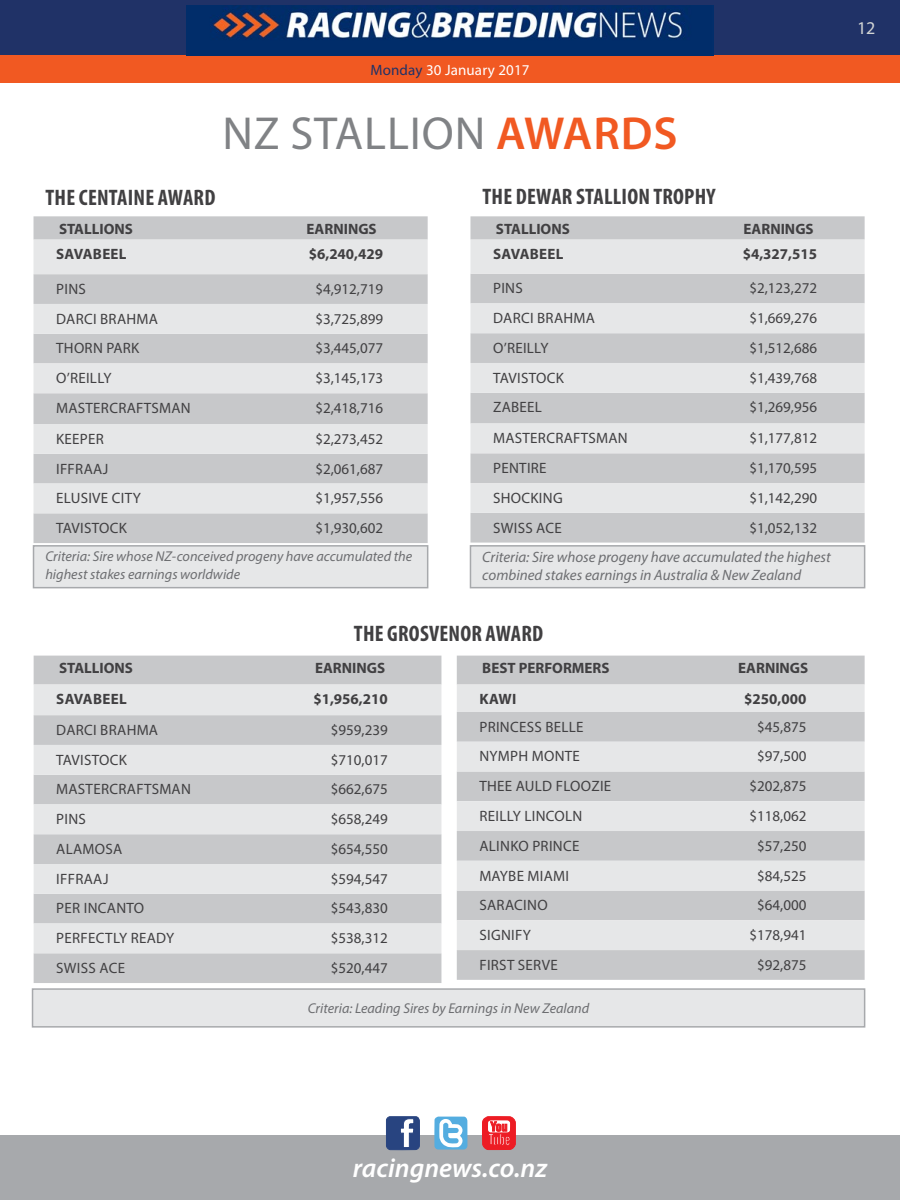
<style>
.page{position:relative;width:900px;height:1200px;background:#fff}
.page>*{position:absolute;margin:0;border:0;box-sizing:border-box;transform-origin:0 0}
.t1{font:46.5px "Myriad Pro";color:#808285}
.t2{font:600 46.5px "Myriad Pro";color:#f15922}
.t3{font:italic 600 27px "Myriad Pro";color:#fff}
.t4{font:700 condensed 22.5px "Myriad Pro";letter-spacing:.01em;color:#414042}
.t5{font:18px "Myriad Pro";color:#d1d4d4}
.t6{font:15px "Myriad Pro";letter-spacing:.02em;color:#414042}
.t7{font:700 15px "Myriad Pro";color:#414042}
.t8{font:italic 15px/18px "Myriad Pro";color:#6d6e71}
.t9{font:15px "Myriad Pro";letter-spacing:.01em;color:#fff}
.t10{font:italic 14.25px/18px "Myriad Pro";color:#6d6e71}
.s1{color:#203267}
</style>
<div class="page">
<div style="left:0;top:0;width:900px;height:64px;background:#203267"></div>
<div style="left:0;top:1136px;width:900px;height:64px;background:#a7a9ac"></div>
<svg style="left:386px;top:1117px;width:34px;height:33px"></svg>
<svg style="left:434px;top:1117px;width:33px;height:33px"></svg>
<svg style="left:482px;top:1116px;width:34px;height:34px"></svg>
<div style="left:0;top:56px;width:900px;height:27px;background:#f15922"></div>
<img style="left:187px;top:5px;width:526px;height:50px">
<div style="left:33px;top:545px;width:395px;height:43px;background:#e6e7e8;border:2px solid #a7a9ac"></div>
<div style="left:470px;top:545px;width:395px;height:43px;background:#e6e7e8;border:2px solid #a7a9ac"></div>
<div style="left:32px;top:988px;width:833px;height:40px;background:#e6e7e8;border:2px solid #a7a9ac"></div>
<div style="left:34px;top:216px;width:394px;height:327px;background:#c7c8ca"></div>
<svg style="left:34px;top:240px;width:394px;height:273px;background:#d8d9db"></svg>
<div style="left:470px;top:216px;width:395px;height:327px;background:#c7c8ca"></div>
<svg style="left:470px;top:240px;width:395px;height:273px;background:#d8d9db"></svg>
<div style="left:34px;top:656px;width:407px;height:327px;background:#c7c8ca"></div>
<svg style="left:34px;top:685px;width:407px;height:268px;background:#d8d9da"></svg>
<div style="left:457px;top:656px;width:408px;height:324px;background:#c7c8ca"></div>
<svg style="left:457px;top:685px;width:408px;height:265px;background:#d8d9da"></svg>
<p class="t9" style="left:370px;top:61px;width:161px"><span class="s1">MONDAY</span> 30 JANUARY 2017</p>
<h1 class="t1" style="left:222px;top:105px;width:93px">NZ STALLION</h1>
<h1 class="t2" style="left:496px;top:104px;width:183px">AWAR DS</h1>
<h3 class="t4" style="left:46px;top:183px;width:135px">THE CENTAINE AWARD</h3>
<h3 class="t4" style="left:483px;top:183px;width:57px">THE DEWAR</h3>
<h3 class="t4" style="left:576px;top:183px;width:98px">STALLION TROPH</h3>
<h3 class="t4" style="left:707px;top:183px;width:11px">Y</h3>
<p class="t7" style="left:59px;top:219px;width:75px">STALLIONS</p>
<p class="t7" style="left:307px;top:219px;width:72px">EARNINGS</p>
<p class="t7" style="left:56px;top:245px;width:19px">SAVABEEL</p>
<p class="t7" style="left:309px;top:245px;width:76px">$6,240,429</p>
<p class="t6" style="left:56px;top:280px;width:31px">PINS</p>
<p class="t6" style="left:315px;top:280px;width:69px">$4,912,719</p>
<p class="t6" style="left:56px;top:309px;width:103px">DARCI BRAHMA</p>
<p class="t6" style="left:315px;top:309px;width:69px">$3,725,899</p>
<p class="t6" style="left:56px;top:339px;width:76px">THORN PARK</p>
<p class="t6" style="left:315px;top:339px;width:69px">$3,445,077</p>
<p class="t6" style="left:56px;top:369px;width:57px">O’REILLY</p>
<p class="t6" style="left:315px;top:369px;width:69px">$3,145,173</p>
<p class="t6" style="left:56px;top:399px;width:136px">MASTERCRAFTSMAN</p>
<p class="t6" style="left:315px;top:399px;width:69px">$2,418,716</p>
<p class="t6" style="left:56px;top:429px;width:46px">KEEPER</p>
<p class="t6" style="left:315px;top:429px;width:69px">$2,273,452</p>
<p class="t6" style="left:56px;top:459px;width:8px">IFFR</p>
<p class="t6" style="left:84px;top:459px;width:24px">AAJ</p>
<p class="t6" style="left:315px;top:459px;width:69px">$2,061,687</p>
<p class="t6" style="left:56px;top:489px;width:86px">ELUSIVE CITY</p>
<p class="t6" style="left:315px;top:489px;width:69px">$1,957,556</p>
<p class="t6" style="left:56px;top:519px;width:63px">TAVISTOCK</p>
<p class="t6" style="left:315px;top:519px;width:69px">$1,930,602</p>
<p class="t7" style="left:496px;top:219px;width:75px">STALLIONS</p>
<p class="t7" style="left:744px;top:219px;width:72px">EARNINGS</p>
<p class="t7" style="left:493px;top:245px;width:19px">SAVABEEL</p>
<p class="t7" style="left:743px;top:245px;width:76px">$4,327,515</p>
<p class="t6" style="left:493px;top:279px;width:31px">PINS</p>
<p class="t6" style="left:749px;top:279px;width:69px">$2,123,272</p>
<p class="t6" style="left:493px;top:309px;width:103px">DARCI BRAHMA</p>
<p class="t6" style="left:749px;top:309px;width:69px">$1,669,276</p>
<p class="t6" style="left:493px;top:339px;width:57px">O’REILLY</p>
<p class="t6" style="left:749px;top:339px;width:69px">$1,512,686</p>
<p class="t6" style="left:493px;top:368px;width:63px">TAVISTOCK</p>
<p class="t6" style="left:749px;top:368px;width:69px">$1,439,768</p>
<p class="t6" style="left:493px;top:398px;width:50px">ZABEEL</p>
<p class="t6" style="left:749px;top:398px;width:69px">$1,269,956</p>
<p class="t6" style="left:493px;top:429px;width:136px">MASTERCRAFTSMAN</p>
<p class="t6" style="left:749px;top:429px;width:69px">$1,177,812</p>
<p class="t6" style="left:493px;top:459px;width:55px">PENTIRE</p>
<p class="t6" style="left:749px;top:459px;width:69px">$1,170,595</p>
<p class="t6" style="left:493px;top:489px;width:71px">SHOCKING</p>
<p class="t6" style="left:749px;top:489px;width:69px">$1,142,290</p>
<p class="t6" style="left:493px;top:518px;width:70px">SWISS ACE</p>
<p class="t6" style="left:749px;top:518px;width:69px">$1,052,132</p>
<p class="t10" style="left:45px;top:547px;width:368px">Criteria: Sire whose NZ-conceived progeny have accumulated the highest stakes earnings worldwide</p>
<p class="t8" style="left:482px;top:548px;width:350px">Criteria: Sire whose progeny have accumulated the highest combined stakes earnings in Australia &amp; New Zealand</p>
<h3 class="t4" style="left:354px;top:619px;width:155px">THE GROSVENOR AWARD</h3>
<p class="t7" style="left:59px;top:658px;width:75px">STALLIONS</p>
<p class="t7" style="left:315px;top:658px;width:72px">EARNINGS</p>
<p class="t7" style="left:56px;top:689px;width:19px">SAVABEEL</p>
<p class="t7" style="left:313px;top:689px;width:76px">$1,956,210</p>
<p class="t6" style="left:56px;top:721px;width:103px">DARCI BRAHMA</p>
<p class="t6" style="left:331px;top:721px;width:58px">$959,239</p>
<p class="t6" style="left:56px;top:750px;width:63px">TAVISTOCK</p>
<p class="t6" style="left:331px;top:750px;width:58px">$710,017</p>
<p class="t6" style="left:56px;top:780px;width:136px">MASTERCRAFTSMAN</p>
<p class="t6" style="left:331px;top:780px;width:58px">$662,675</p>
<p class="t6" style="left:56px;top:810px;width:31px">PINS</p>
<p class="t6" style="left:331px;top:810px;width:58px">$658,249</p>
<p class="t6" style="left:56px;top:840px;width:68px">ALAMOSA</p>
<p class="t6" style="left:331px;top:840px;width:58px">$654,550</p>
<p class="t6" style="left:56px;top:869px;width:8px">IFFR</p>
<p class="t6" style="left:84px;top:869px;width:24px">AAJ</p>
<p class="t6" style="left:331px;top:869px;width:58px">$594,547</p>
<p class="t6" style="left:56px;top:899px;width:89px">PER INCANTO</p>
<p class="t6" style="left:331px;top:899px;width:58px">$543,830</p>
<p class="t6" style="left:56px;top:929px;width:120px">PERF ECTLY READY</p>
<p class="t6" style="left:331px;top:929px;width:58px">$538,312</p>
<p class="t6" style="left:56px;top:959px;width:70px">SWISS ACE</p>
<p class="t6" style="left:331px;top:959px;width:58px">$520,447</p>
<p class="t7" style="left:482px;top:658px;width:129px">BEST PERFORMERS</p>
<p class="t7" style="left:738px;top:658px;width:72px">EARNINGS</p>
<p class="t7" style="left:479px;top:689px;width:20px">KAWI</p>
<p class="t7" style="left:744px;top:689px;width:64px">$250,000</p>
<p class="t6" style="left:479px;top:717px;width:106px">PRINCESS BELLE</p>
<p class="t6" style="left:757px;top:717px;width:51px">$45,875</p>
<p class="t6" style="left:479px;top:747px;width:102px">NYMPH MONTE</p>
<p class="t6" style="left:757px;top:747px;width:51px">$97,500</p>
<p class="t6" style="left:479px;top:777px;width:133px">TH EE AULD FLOOZIE</p>
<p class="t6" style="left:749px;top:777px;width:58px">$202,875</p>
<p class="t6" style="left:479px;top:807px;width:105px">REILLY LINCOLN</p>
<p class="t6" style="left:749px;top:807px;width:58px">$118,062</p>
<p class="t6" style="left:479px;top:836px;width:101px">ALINKO PRINCE</p>
<p class="t6" style="left:757px;top:836px;width:51px">$57,250</p>
<p class="t6" style="left:479px;top:866px;width:91px">MAYBE MIAMI</p>
<p class="t6" style="left:757px;top:866px;width:51px">$84,525</p>
<p class="t6" style="left:479px;top:896px;width:70px">SARACINO</p>
<p class="t6" style="left:757px;top:896px;width:51px">$64,000</p>
<p class="t6" style="left:479px;top:926px;width:53px">SIGNIFY</p>
<p class="t6" style="left:749px;top:926px;width:58px">$178,941</p>
<p class="t6" style="left:479px;top:956px;width:80px">FIRST SERVE</p>
<p class="t6" style="left:757px;top:956px;width:51px">$92,875</p>
<p class="t10" style="left:308px;top:999px;width:283px">Criteria: Leading Sires by Earnings in New Zealand</p>
<p class="t5" style="left:857px;top:17px;width:20px">12</p>
<h2 class="t3" style="left:353px;top:1150px;width:196px">racingnews.co.nz</h2>
</div>
